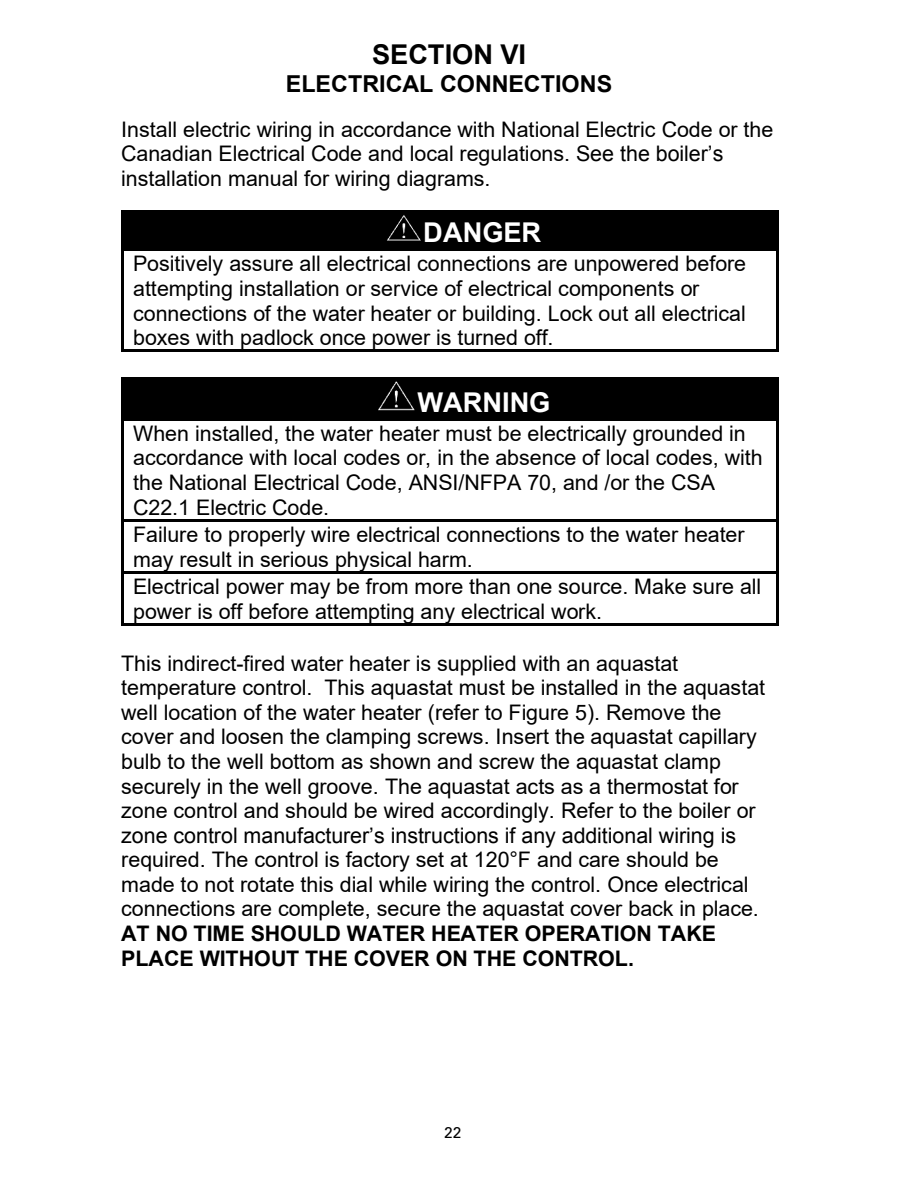
<style>
.page{position:relative;width:918px;height:1188px;background:#fff}
.page>*{position:absolute;margin:0;border:0;box-sizing:border-box;transform-origin:0 0}
.t1{font:700 27.3px "Arial";letter-spacing:-.005em;color:#fff}
.t2{font:700 27.3px "Arial";color:#000}
.t3{font:700 23.25px "Arial";color:#000}
.t4{font:21.45px/24.6px "Arial";color:#000}
.t5{font:15.6px "Univers";color:#000}
.s1{font-weight:700}
</style>
<div class="page">
<div style="left:124px;top:213px;width:651px;height:35px;background:#000"></div>
<img style="left:387px;top:215px;width:34px;height:26px">
<hr style="left:124px;top:211px;width:652px;height:2px;background:#000">
<hr style="left:124px;top:213px;width:652px;height:1px;background:#000">
<hr style="left:121px;top:214px;width:3px;height:34px;background:#000">
<hr style="left:776px;top:214px;width:2px;height:34px;background:#000">
<hr style="left:124px;top:248px;width:652px;height:3px;background:#000">
<hr style="left:121px;top:251px;width:3px;height:99px;background:#000">
<hr style="left:124px;top:350px;width:652px;height:2px;background:#000">
<hr style="left:776px;top:251px;width:2px;height:99px;background:#000">
<div style="left:124px;top:380px;width:651px;height:38px;background:#000"></div>
<img style="left:378px;top:381px;width:37px;height:30px">
<hr style="left:124px;top:377px;width:652px;height:3px;background:#000">
<hr style="left:124px;top:380px;width:652px;height:1px;background:#000">
<hr style="left:121px;top:380px;width:3px;height:38px;background:#000">
<hr style="left:776px;top:380px;width:2px;height:38px;background:#000">
<hr style="left:124px;top:418px;width:652px;height:3px;background:#000">
<hr style="left:121px;top:421px;width:3px;height:98px;background:#000">
<hr style="left:776px;top:421px;width:2px;height:98px;background:#000">
<hr style="left:124px;top:519px;width:652px;height:3px;background:#000">
<hr style="left:121px;top:522px;width:3px;height:49px;background:#000">
<hr style="left:776px;top:522px;width:2px;height:49px;background:#000">
<hr style="left:124px;top:571px;width:652px;height:3px;background:#000">
<hr style="left:121px;top:574px;width:3px;height:49px;background:#000">
<hr style="left:124px;top:623px;width:652px;height:3px;background:#000">
<hr style="left:776px;top:574px;width:2px;height:49px;background:#000">
<p class="t2" style="left:372px;top:35px;width:156px">SECTION VI</p>
<p class="t3" style="left:286px;top:67px;width:328px">ELECTRICAL CONNECTIONS</p>
<p class="t4" style="left:121px;top:117px;width:654px">Install electric wiring in accordance with National Electric Code or the<br>Canadian Electrical Code and local regulations. See the boiler’s installation manual for wiring diagrams.</p>
<p class="t1" style="left:423px;top:214px;width:119px">DANGER</p>
<p class="t4" style="left:133px;top:251px;width:615px">Positively assure all electrical connections are unpowered before attempting installation or service of electrical components or connections of the water heater or building. Lock out all electrical boxes with padlock once power is turned off.</p>
<p class="t1" style="left:418px;top:383px;width:135px">WARNING</p>
<p class="t4" style="left:133px;top:421px;width:631px">When installed, the water heater must be electrically grounded in accordance with local codes or, in the absence of local codes, with the National Electrical Code, ANSI/NFPA 70, and /or the CSA C22.1 Electric Code.</p>
<p class="t4" style="left:133px;top:522px;width:613px">Failure to properly wire electrical connections to the water heater may result in serious physical harm.</p>
<p class="t4" style="left:133px;top:574px;width:630px">Electrical power may be from more than one source. Make sure all power is off before attempting any electrical work.</p>
<p class="t4" style="left:121px;top:651px;width:645px">This indirect-fired water heater is supplied with an aquastat temperature control. This aquastat must be installed in the aquastat well location of the water heater (refer to Figure 5). Remove the cover and loosen the clamping screws. Insert the aquastat capillary bulb to the well bottom as shown and screw the aquastat clamp securely in the well groove. The aquastat acts as a thermostat for zone control and should be wired accordingly. Refer to the boiler or zone control manufacturer’s instructions if any additional wiring is required. The control is factory set at 120°F and care should be made to not rotate this dial while wiring the control. Once electrical connections are complete, secure the aquastat cover back in place.<br><span class="s1">AT NO TIME SHOULD WATER HEATER OPERATION TAKE PLACE WITHOUT THE COVER ON THE CONTROL.</span></p>
<p class="t5" style="left:444px;top:1123px;width:19px">22</p>
</div>
